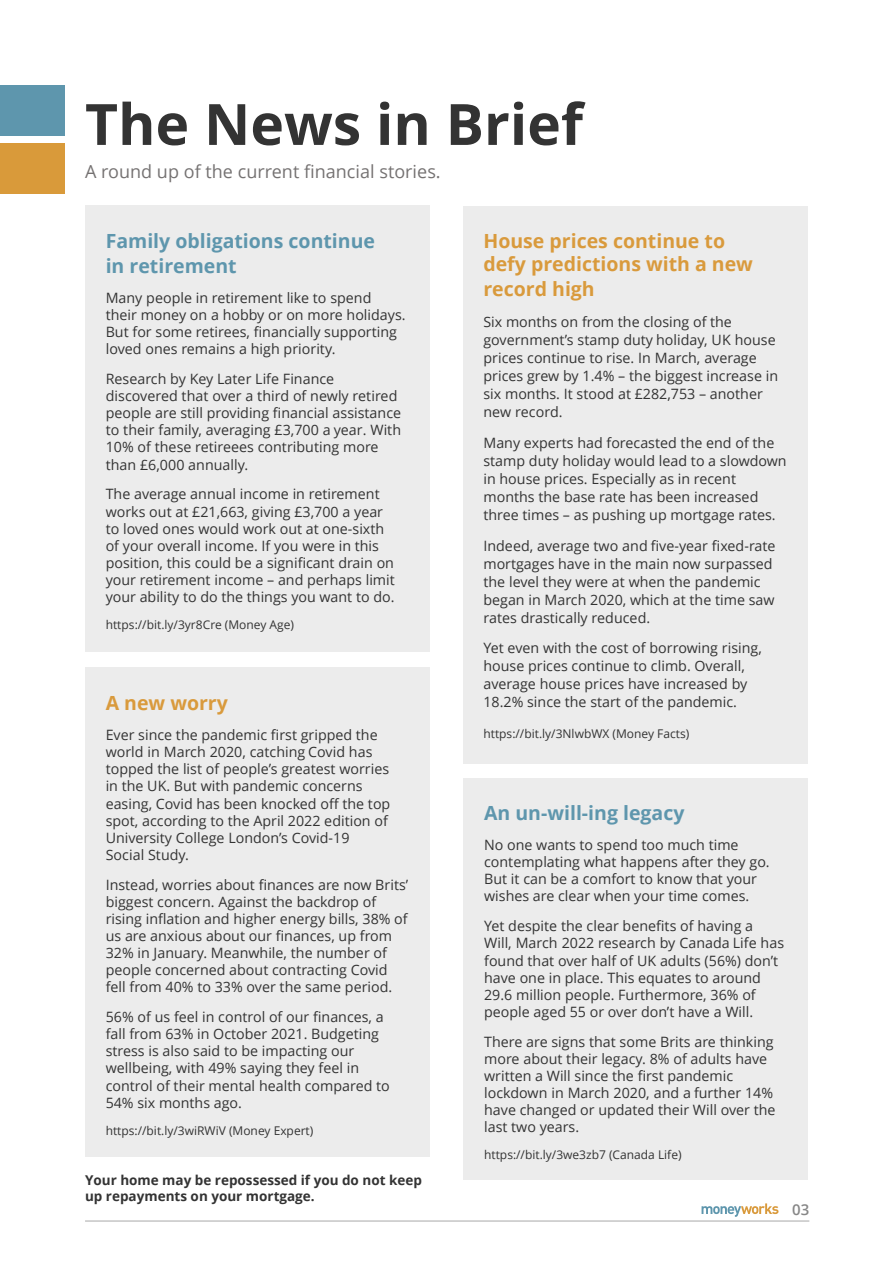
<style>
.page{position:relative;width:893px;height:1263px;background:#fff}
.page>*{position:absolute;margin:0;border:0;box-sizing:border-box;transform-origin:0 0}
.t1{font:700 57px "Open Sans";color:#333}
.t2{font:700 19.5px/23.4px "Open Sans";color:#d99a3c}
.t3{font:700 19.5px/25.2px "Open Sans";color:#5e96ad}
.t4{font:18px "Open Sans";color:#757272}
.t5{font:600 15px "Open Sans";color:#878787}
.t6{font:14.25px/17.1px "Open Sans";color:#333}
.t7{font:700 13.5px/16.2px "Open Sans";color:#333}
.t8{font:12px "Open Sans";color:#333}
</style>
<div class="page">
<div style="left:85px;top:206px;width:344px;height:446px;background:#ececec"></div>
<div style="left:85px;top:666px;width:344px;height:490px;background:#ececec"></div>
<hr style="left:85px;top:1220px;width:724px;height:1px;background:#b2b2b2">
<div style="left:0;top:85px;width:65px;height:51px;background:#5e96ad"></div>
<div style="left:0;top:143px;width:65px;height:50px;background:#d99a3a"></div>
<div style="left:463px;top:778px;width:344px;height:402px;background:#ececec"></div>
<div style="left:463px;top:206px;width:344px;height:557px;background:#ececec"></div>
<svg style="left:702px;top:1203px;width:76px;height:14px"></svg>
<h1 class="t1" style="left:85px;top:101px;width:499px">The News in Brief</h1>
<p class="t4" style="left:85px;top:164px;width:357px">A round up of the current financial stories.</p>
<h2 class="t3" style="left:106px;top:230px;width:271px">Family obligations continue in retirement</h2>
<p class="t6" style="left:106px;top:291px;width:301px">Many people in retirement like to spend their money on a hobby or on more holidays.<br>But for some retirees, financially supporting loved ones remains a high priority.</p>
<p class="t6" style="left:106px;top:372px;width:297px">Research by Key Later Life Finance discovered that over a third of newly retired people are still providing financial assistance to their family, averaging £3,700 a year. With 10% of these retireees contributing more than £6,000 annually.</p>
<p class="t6" style="left:106px;top:487px;width:291px">The average annual income in retirement works out at £21,663, giving £3,700 a year to loved ones would work out at one-sixth of your overall income. If you were in this position, this could be a significant drain on your retirement income – and perhaps limit your ability to do the things you want to do.</p>
<p class="t8" style="left:106px;top:620px;width:190px">https://bit.ly/3yr8Cre (Money Age)</p>
<h2 class="t2" style="left:106px;top:693px;width:124px">A new worry</h2>
<p class="t6" style="left:106px;top:728px;width:286px">Ever since the pandemic first gripped the world in March 2020, catching Covid has topped the list of people’s greatest worries in the UK. But with pandemic concerns easing, Covid has been knocked off the top spot, according to the April 2022 edition of University College London’s Covid-19<br>Social Study.</p>
<p class="t6" style="left:106px;top:877px;width:304px">Instead, worries about finances are now Brits’ biggest concern. Against the backdrop of rising inflation and higher energy bills, 38% of us are anxious about our finances, up from 32% in January. Meanwhile, the number of people concerned about contracting Covid fell from 40% to 33% over the same period.</p>
<p class="t6" style="left:106px;top:1010px;width:286px">56% of us feel in control of our finances, a fall from 63% in October 2021. Budgeting stress is also said to be impacting our wellbeing, with 49% saying they feel in control of their mental health compared to 54% six months ago.</p>
<p class="t8" style="left:106px;top:1126px;width:209px">https://bit.ly/3wiRWiV (Money Expert)</p>
<p class="t7" style="left:85px;top:1173px;width:338px">Your home may be repossessed if you do not keep up repayments on your mortgage.</p>
<h2 class="t2" style="left:483px;top:231px;width:271px">House prices continue to defy predictions with a new</h2>
<h2 class="t2" style="left:483px;top:280px;width:113px">record high</h2>
<p class="t6" style="left:483px;top:314px;width:296px;line-height:18px">Six months on from the closing of the government’s stamp duty holiday, UK house prices continue to rise. In March, average prices grew by 1.4% – the biggest increase in six months. It stood at £282,753 – another new record.</p>
<p class="t6" style="left:483px;top:435px;width:305px;line-height:18px">Many experts had forecasted the end of the stamp duty holiday would lead to a slowdown in house prices. Especially as in recent months the base rate has been increased three times – as pushing up mortgage rates.</p>
<p class="t6" style="left:483px;top:538px;width:294px;line-height:18px">Indeed, average two and five-year fixed-rate mortgages have in the main now surpassed the level they were at when the pandemic began in March 2020, which at the time saw rates drastically reduced.</p>
<p class="t6" style="left:483px;top:641px;width:280px;line-height:18px">Yet even with the cost of borrowing rising, house prices continue to climb. Overall, average house prices have increased by 18.2% since the start of the pandemic.</p>
<p class="t8" style="left:483px;top:729px;width:207px">https://bit.ly/3NlwbWX (Money Facts)</p>
<h2 class="t3" style="left:484px;top:802px;width:202px">An un-will-ing legacy</h2>
<p class="t6" style="left:484px;top:838px;width:287px">No one wants to spend too much time contemplating what happens after they go.<br>But it can be a comfort to know that your wishes are clear when your time comes.</p>
<p class="t6" style="left:484px;top:919px;width:301px">Yet despite the clear benefits of having a Will, March 2022 research by Canada Life has found that over half of UK adults (56%) don’t have one in place. This equates to around 29.6 million people. Furthermore, 36% of people aged 55 or over don’t have a Will.</p>
<p class="t6" style="left:484px;top:1034px;width:293px">There are signs that some Brits are thinking more about their legacy. 8% of adults have written a Will since the first pandemic lockdown in March 2020, and a further 14% have changed or updated their Will over the last two years.</p>
<p class="t8" style="left:484px;top:1150px;width:199px">https://bit.ly/3we3zb7 (Canada Life)</p>
<p class="t5" style="left:792px;top:1204px;width:19px">03</p>
</div>
